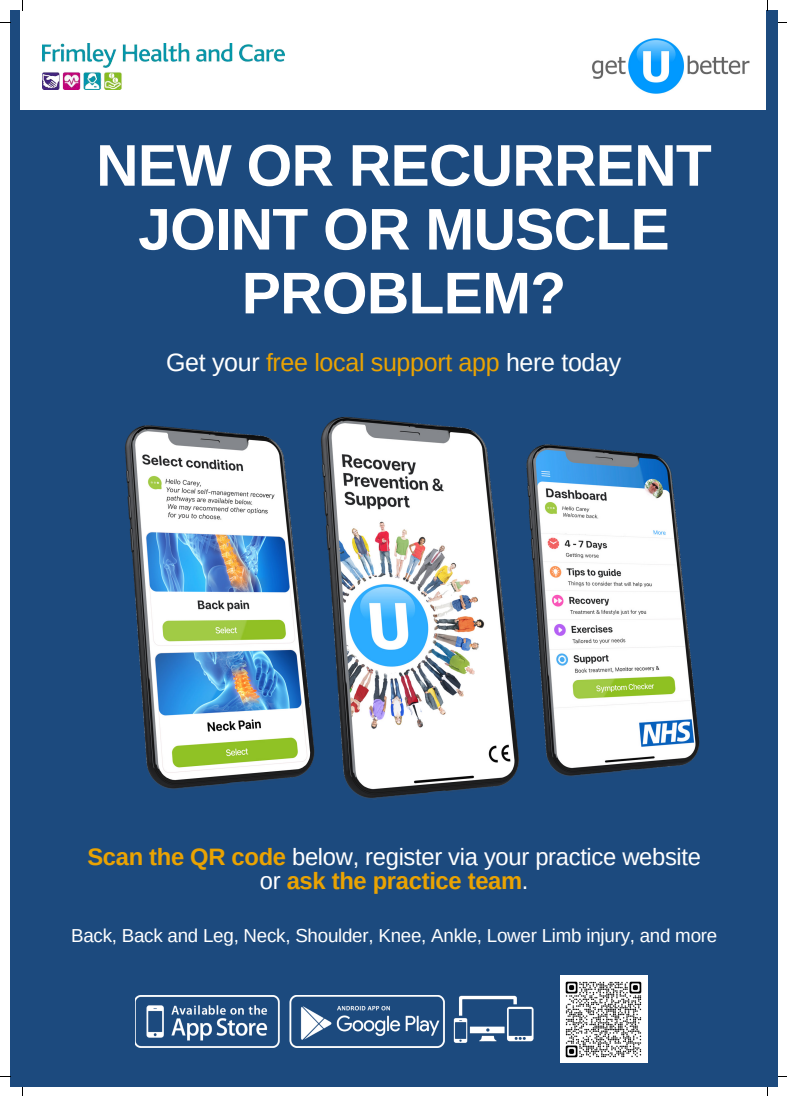
<style>
.page{position:relative;width:787px;height:1096px;background:#fff}
.page>*{position:absolute;margin:0;border:0;box-sizing:border-box;transform-origin:0 0}
.t1{font:700 58.75px/63.8px "Arimo";letter-spacing:-.015em;color:#fff;text-align:center}
.t2{font:25px "Arimo";letter-spacing:-.015em;color:#eaa302}
.t3{font:23.75px/24.4px "Arimo";letter-spacing:-.015em;color:#fff;text-align:center}
.t4{font:18.75px "Arimo";letter-spacing:-.015em;color:#fff}
.s1{color:#fff}
.s2{font-weight:700;color:#eaa302}
</style>
<div class="page">
<div style="left:10px;top:10px;width:768px;height:1076px;background:#1c4a7e"></div>
<div style="left:21px;top:10px;width:745px;height:100px;background:#fff"></div>
<img style="left:125px;top:425px;width:159px;height:364px">
<img style="left:546px;top:444px;width:154px;height:332px">
<img style="left:284px;top:417px;width:262px;height:382px">
<img style="left:560px;top:975px;width:87px;height:87px">
<img style="left:135px;top:995px;width:309px;height:51px">
<img style="left:453px;top:995px;width:81px;height:48px">
<img style="left:43px;top:43px;width:242px;height:46px">
<img style="left:592px;top:38px;width:157px;height:56px">
<h1 class="t1" style="left:96px;top:133px;width:617px">NEW OR RECURRENT<br>JOINT OR MUSCLE<br>PROBLEM?</h1>
<p class="t2" style="left:166px;top:348px;width:457px"><span class="s1">Get your</span> free local support app <span class="s1">here today</span></p>
<p class="t3" style="left:87px;top:844px;width:615px"><span class="s2">Scan the QR code</span> below, register via your practice website or <span class="s2">ask the practice team</span>.</p>
<p class="t4" style="left:71px;top:924px;width:648px">Back, Back and Leg, Neck, Shoulder, Knee, Ankle, Lower Limb injury, and more</p>
</div>
